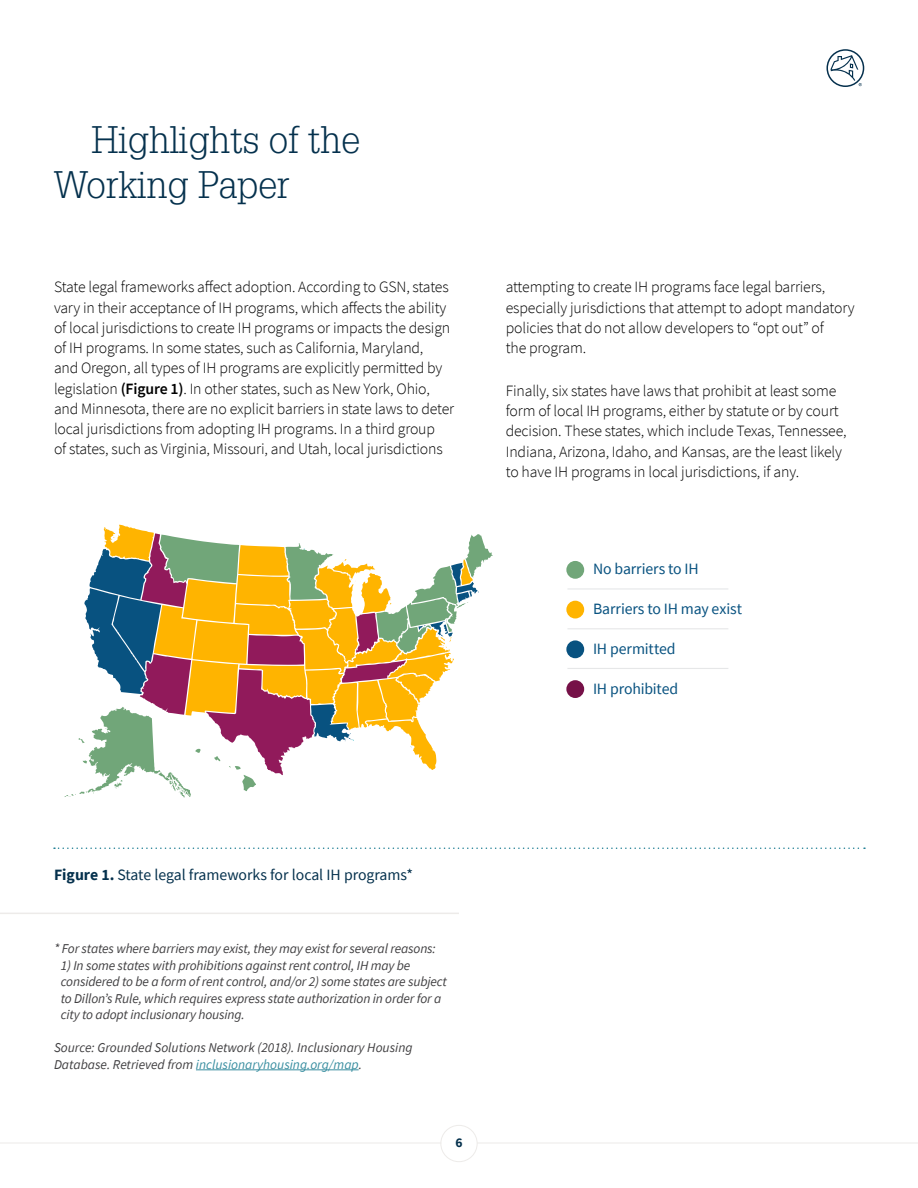
<style>
.page{position:relative;width:918px;height:1188px;background:#fff}
.page>*{position:absolute;margin:0;border:0;box-sizing:border-box;transform-origin:0 0}
.t1{font:300 37.5px/45px "Glypha LT Std";color:#05314d}
.t2{font:300 15.75px/20.2px "Source Sans Pro";letter-spacing:-.01em;color:#000}
.t3{font:15.75px "Source Sans Pro";letter-spacing:-.01em;color:#085280}
.t4{font:15.75px "Source Sans Pro";color:#05314d}
.t5{font:italic 13.5px/16.5px "Source Sans Pro";letter-spacing:-.01em;color:#414042}
.t6{font:700 13.5px "Source Sans Pro";color:#05314d}
.s1{font-weight:600}
.s2{font-weight:700}
.s3{color:#398ea0}
</style>
<div class="page">
<svg style="left:827px;top:49px;width:37px;height:38px"></svg>
<hr style="left:0;top:1143px;width:441px;height:1px;background:#edebe9">
<hr style="left:477px;top:1143px;width:441px;height:1px;background:#edebe9">
<div style="left:440px;top:1125px;width:38px;height:37px;border:1px solid #edebe9;border-radius:50%"></div>
<svg style="left:64px;top:525px;width:429px;height:273px"></svg>
<svg style="left:54px;top:848px;width:811px;height:1px"></svg>
<hr style="left:196px;top:1069px;width:163px;height:1px;background:#398ea0">
<hr style="left:0;top:913px;width:459px;height:1px;background:#edebe9">
<div style="left:566px;top:561px;width:18px;height:18px;background:#71a679;border-radius:50%"></div>
<div style="left:566px;top:601px;width:18px;height:18px;background:#ffb400;border-radius:50%"></div>
<div style="left:566px;top:640px;width:18px;height:18px;background:#085280;border-radius:50%"></div>
<div style="left:566px;top:680px;width:18px;height:18px;background:#761148;border-radius:50%"></div>
<hr style="left:567px;top:588px;width:161px;height:2px;background:#e6e7e8">
<hr style="left:567px;top:628px;width:161px;height:1px;background:#e6e7e8">
<hr style="left:567px;top:668px;width:161px;height:1px;background:#e6e7e8">
<h1 class="t1" style="left:54px;top:118px;width:308px;text-indent:38px">Highlights of the<br>Working Paper</h1>
<p class="t2" style="left:54px;top:277px;width:402px">State legal frameworks affect adoption. According to GSN, states vary in their acceptance of IH programs, which affects the ability of local jurisdictions to create IH programs or impacts the design of IH programs. In some states, such as California, Maryland,<br>and Oregon, all types of IH programs are explicitly permitted by legislation <span class="s1">(Figure 1)</span>. In other states, such as New York, Ohio, and Minnesota, there are no explicit barriers in state laws to deter local jurisdictions from adopting IH programs. In a third group<br>of states, such as Virginia, Missouri, and Utah, local jurisdictions</p>
<p class="t2" style="left:506px;top:277px;width:350px">attempting to create IH programs face legal barriers, especially jurisdictions that attempt to adopt mandatory policies that do not allow developers to “opt out” of<br>the program.</p>
<p class="t2" style="left:506px;top:381px;width:342px">Finally, six states have laws that prohibit at least some form of local IH programs, either by statute or by court decision. These states, which include Texas, Tennessee, Indiana, Arizona, Idaho, and Kansas, are the least likely to have IH programs in local jurisdictions, if any.</p>
<p class="t4" style="left:54px;top:865px;width:361px"><span class="s2">Figure 1.</span> State legal frameworks for local IH programs*</p>
<p class="t5" style="left:54px;top:940px;width:383px">* For states where barriers may exist, they may exist for several reasons:</p>
<p class="t5" style="left:61px;top:957px;width:388px">1) In some states with prohibitions against rent control, IH may be considered to be a form of rent control, and/or 2) some states are subject to Dillon’s Rule, which requires express state authorization in order for a city to adopt inclusionary housing.</p>
<p class="t5" style="left:54px;top:1039px;width:360px">Source: Grounded Solutions Network (2018). Inclusionary Housing<br>Database. Retrieved from <span class="s3">inclusionaryhousing.org/map</span>.</p>
<p class="t6" style="left:455px;top:1134px;width:9px">6</p>
<p class="t3" style="left:593px;top:559px;width:107px">No barriers to IH</p>
<p class="t3" style="left:593px;top:599px;width:151px">Barriers to IH may exist</p>
<p class="t3" style="left:593px;top:639px;width:84px">IH permitted</p>
<p class="t3" style="left:593px;top:678px;width:87px">IH prohibited</p>
</div>
